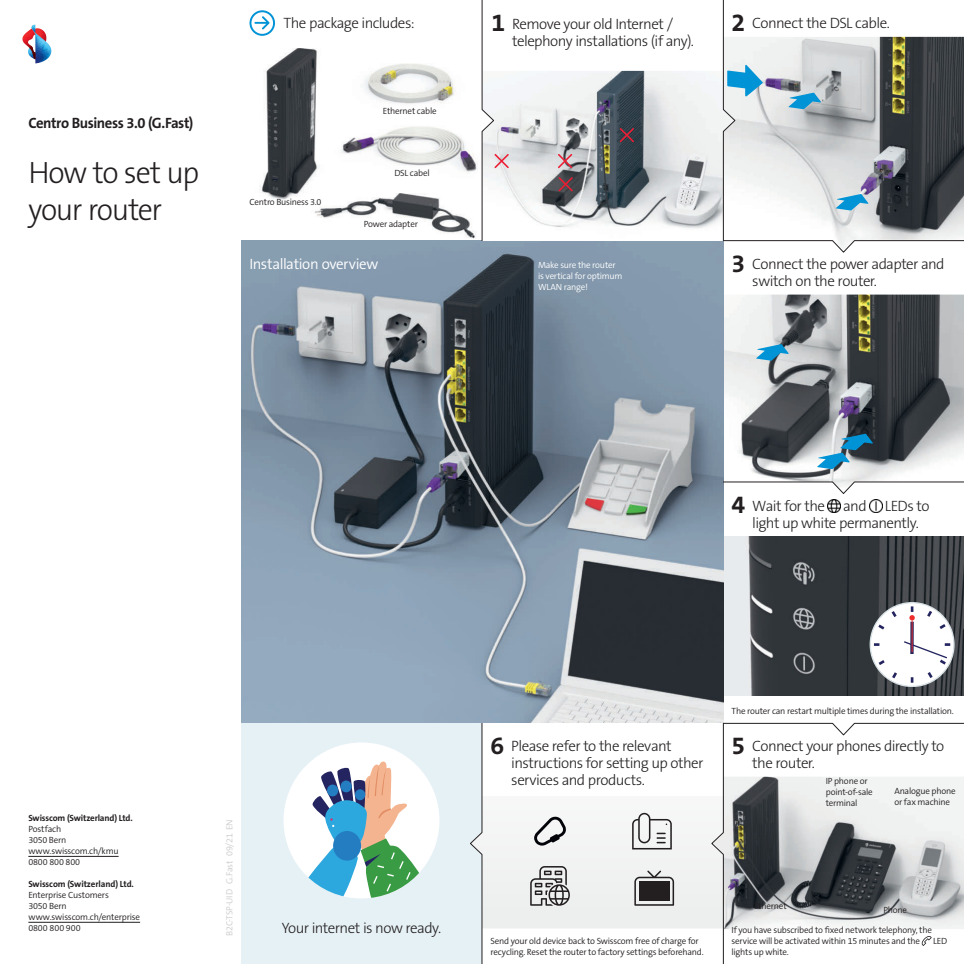
<style>
.page{position:relative;width:964px;height:964px;background:#fff}
.page>*{position:absolute;margin:0;border:0;box-sizing:border-box;transform-origin:0 0}
.t1{font:300 31px/37.2px "The Sans B W3";letter-spacing:-.045em;color:#231f20}
.t2{font:700 25px "The Sans B W7";color:#231f20}
.t3{font:300 15px/17px "The Sans B W3";letter-spacing:-.04em;color:#231f20}
.t4{font:700 15px "The Sans B W7";letter-spacing:-.03em;color:#231f20}
.t5{font:300 15px "The Sans B W4";letter-spacing:-.025em;color:#fff}
.t6{font:300 9px/11px "The Sans B W4";letter-spacing:-.02em;color:#231f20}
.t7{font:700 9px "The Sans B W7";letter-spacing:-.015em;color:#231f20}
.t8{font:300 9px/11px "The Sans B W4";letter-spacing:-.025em;color:#fff}
.t9{font:300 9px "The Sans B W4";letter-spacing:-.035em;color:#cacbcd}
.s1{font-family:"The Sans B W7";font-weight:700;font-size:25px}
</style>
<div class="page">
<img style="left:341px;top:126px;width:137px;height:48px">
<img style="left:364px;top:63px;width:90px;height:41px">
<img style="left:260px;top:48px;width:60px;height:152px">
<img style="left:723px;top:536px;width:241px;height:159px">
<div style="left:870px;top:603px;width:84px;height:83px;background:#fff;border-radius:50%"></div>
<svg style="left:875px;top:608px;width:22px;height:22px"></svg>
<svg style="left:927px;top:608px;width:21px;height:21px"></svg>
<svg style="left:910px;top:622px;width:4px;height:18px"></svg>
<svg style="left:874px;top:640px;width:76px;height:43px"></svg>
<hr style="left:912px;top:620px;width:1px;height:32px;background:#ee2e2c">
<svg style="left:909px;top:606px;width:6px;height:14px"></svg>
<img style="left:312px;top:194px;width:166px;height:47px">
<div style="left:241px;top:723px;width:226px;height:241px;background:#e6f1f6"></div>
<div style="left:283px;top:742px;width:156px;height:156px;background:#fff;border-radius:50%"></div>
<svg style="left:283px;top:761px;width:156px;height:138px"></svg>
<img style="left:723px;top:295px;width:241px;height:186px">
<svg style="left:748px;top:342px;width:49px;height:20px"></svg>
<svg style="left:809px;top:432px;width:72px;height:38px;background:#7799a9"></svg>
<img style="left:241px;top:241px;width:482px;height:482px">
<img style="left:509px;top:71px;width:213px;height:158px">
<svg style="left:620px;top:128px;width:14px;height:14px"></svg>
<svg style="left:558px;top:177px;width:15px;height:14px"></svg>
<svg style="left:558px;top:154px;width:14px;height:14px"></svg>
<svg style="left:249px;top:10px;width:26px;height:26px"></svg>
<hr style="left:28px;top:856px;width:91px;height:1px;background:#231f20">
<hr style="left:28px;top:922px;width:112px;height:1px;background:#231f20">
<svg style="left:22px;top:25px;width:29px;height:38px"></svg>
<svg style="left:722px;top:481px;width:242px;height:31px"></svg>
<svg style="left:481px;top:0;width:28px;height:242px"></svg>
<svg style="left:722px;top:0;width:242px;height:253px"></svg>
<svg style="left:467px;top:722px;width:497px;height:242px"></svg>
<h3 class="t4" style="left:28px;top:113px;width:166px">Centro Business 3.0 (G.Fast)</h3>
<h1 class="t1" style="left:28px;top:154px;width:172px">How to set up your router</h1>
<h3 class="t3" style="left:283px;top:15px;width:133px">The package includes:</h3>
<p class="t6" style="left:383px;top:106px;width:55px">Ethernet cable</p>
<p class="t6" style="left:249px;top:197px;width:74px">Centro Business 3.0</p>
<p class="t6" style="left:394px;top:167px;width:37px">DSL cabel</p>
<p class="t6" style="left:364px;top:219px;width:56px">Power adapter</p>
<h3 class="t5" style="left:249px;top:254px;width:130px">Installation overview</h3>
<h2 class="t2" style="left:491px;top:7px;width:15px">1</h2>
<h3 class="t3" style="left:512px;top:15px;width:183px">Remove your old Internet / telephony installations (if any).</h3>
<h3 class="t3" style="left:731px;top:15px;width:160px"><span class="s1">2</span> Connect the DSL cable.</h3>
<p class="t8" style="left:538px;top:260px;width:86px">Make sure the router is vertical for optimum<br>WLAN range!</p>
<h2 class="t2" style="left:731px;top:247px;width:15px">3</h2>
<h3 class="t3" style="left:752px;top:256px;width:194px">Connect the power adapter and switch on the router.</h3>
<p class="t7" style="left:28px;top:812px;width:106px">Swisscom (Switzerland) Ltd.</p>
<p class="t6" style="left:28px;top:824px;width:92px">Postfach<br>3050 Bern www.swisscom.ch/kmu<br>0800 800 800</p>
<p class="t7" style="left:28px;top:878px;width:107px">Swisscom (Switzerland) Ltd.</p>
<p class="t6" style="left:28px;top:889px;width:113px">Enterprise Customers<br>3050 Bern www.swisscom.ch/enterprise<br>0800 800 900</p>
<h2 class="t2" style="left:731px;top:489px;width:15px">4</h2>
<h3 class="t3" style="left:752px;top:497px;width:179px">Wait for the and LEDs to light up white permanently.</h3>
<p class="t9" style="left:224px;top:935px;width:118px;rotate:-90deg">B2C-TSP-UID G.Fast 09/21 EN</p>
<h3 class="t3" style="left:282px;top:919px;width:161px">Your internet is now ready.</h3>
<h2 class="t2" style="left:490px;top:729px;width:15px">6</h2>
<h3 class="t3" style="left:511px;top:737px;width:194px">Please refer to the relevant instructions for setting up other services and products.</h3>
<p class="t6" style="left:731px;top:706px;width:224px">The router can restart multiple times during the installation.</p>
<h2 class="t2" style="left:731px;top:729px;width:15px">5</h2>
<h3 class="t3" style="left:752px;top:737px;width:193px">Connect your phones directly to the router.</h3>
<p class="t6" style="left:826px;top:776px;width:49px">IP phone or point-of-sale terminal</p>
<p class="t6" style="left:894px;top:786px;width:63px">Analogue phone or fax machine</p>
<p class="t6" style="left:490px;top:935px;width:215px">Send your old device back to Swisscom free of charge for recycling. Reset the router to factory settings beforehand.</p>
<p class="t6" style="left:754px;top:901px;width:34px">Ethernet</p>
<p class="t6" style="left:883px;top:904px;width:25px">Phone</p>
<p class="t6" style="left:731px;top:924px;width:202px">If you have subscribed to fixed network telephony, the service will be activated within 15 minutes and the</p>
<p class="t6" style="left:933px;top:935px;width:16px">LED</p>
<p class="t6" style="left:731px;top:946px;width:59px">lights up white.</p>
</div>
